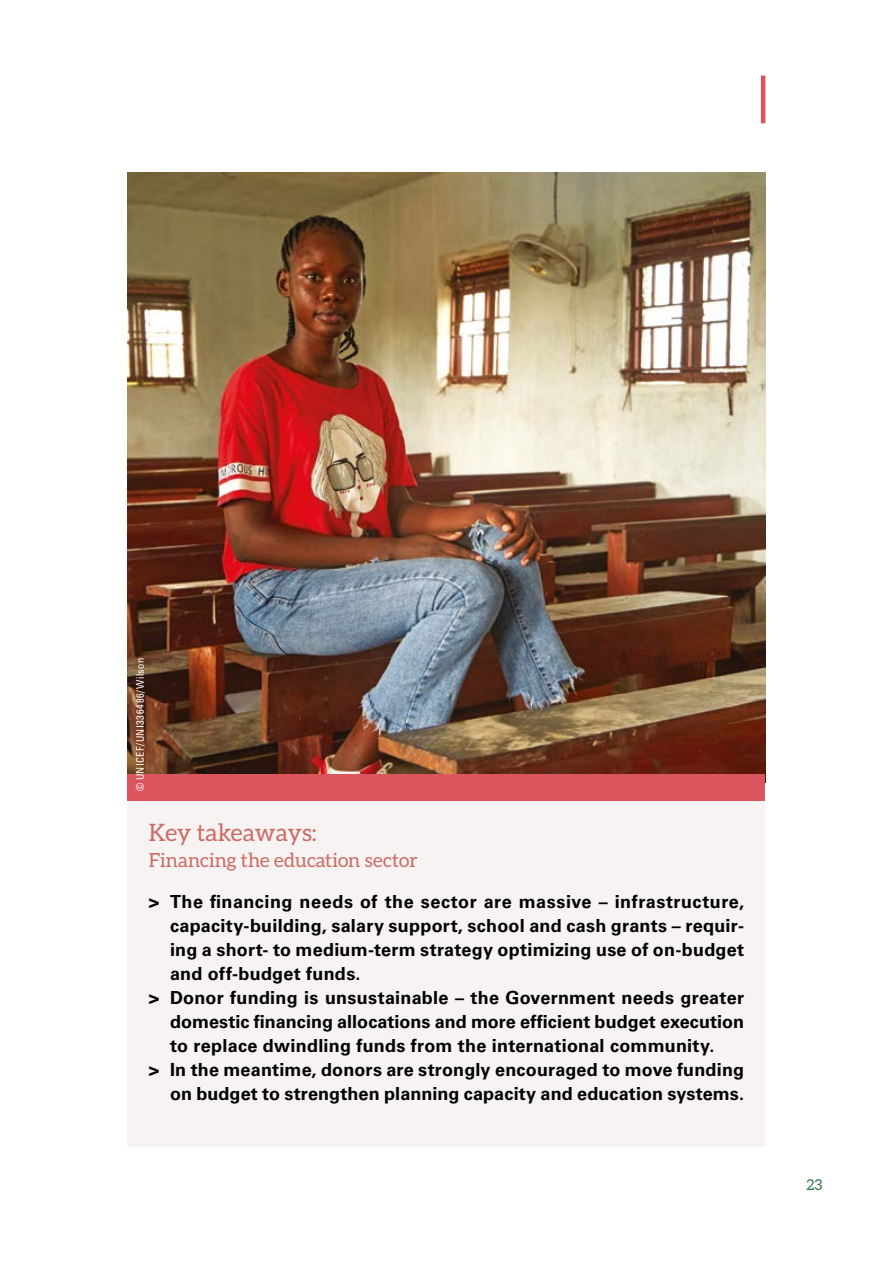
<style>
.page{position:relative;width:893px;height:1263px;background:#fff}
.page>*{position:absolute;margin:0;border:0;box-sizing:border-box;transform-origin:0 0}
.t1{font:24px "Aleo";color:#cb6a65}
.t2{font:19.5px "Aleo";color:#cb6a65}
.t3{font:700 18px "Univers LT Std";letter-spacing:.01em;color:#000}
.t4{font:700 18px "Univers LT Std";letter-spacing:.03em;color:#000}
.t5{font:15px "Aleo";color:#2f7a47}
.t6{font:condensed 10.5px "Univers LT Std";letter-spacing:.035em;color:#fff}
</style>
<div class="page">
<hr style="left:761px;top:76px;width:4px;height:47px;background:#da555d">
<div style="left:128px;top:801px;width:637px;height:345px;background:#f6f3f2"></div>
<img style="left:128px;top:172px;width:637px;height:603px">
<div style="left:128px;top:775px;width:637px;height:26px;background:#da555d"></div>
<p class="t6" style="left:133px;top:791px;width:135px;rotate:-90deg">© UNICEF/UNI336486/Wilson</p>
<h1 class="t1" style="left:149px;top:819px;width:169px">Key takeaways:</h1>
<p class="t2" style="left:149px;top:849px;width:271px">Financing the education sector</p>
<p class="t4" style="left:149px;top:891px;width:597px">&gt; The financing needs of the sector are massive – infrastructure,</p>
<p class="t3" style="left:170px;top:915px;width:576px">capacity-building, salary support, school and cash grants – requir-</p>
<p class="t3" style="left:170px;top:939px;width:575px">ing a short- to medium-term strategy optimizing use of on-budget</p>
<p class="t3" style="left:170px;top:963px;width:192px">and off-budget funds.</p>
<p class="t3" style="left:149px;top:987px;width:597px">&gt; Donor funding is unsustainable – the Government needs greater</p>
<p class="t3" style="left:170px;top:1011px;width:576px">domestic financing allocations and more efficient budget execution</p>
<p class="t3" style="left:170px;top:1035px;width:546px">to replace dwindling funds from the international community.</p>
<p class="t3" style="left:149px;top:1059px;width:597px">&gt; In the meantime, donors are strongly encouraged to move funding</p>
<p class="t3" style="left:170px;top:1083px;width:575px">on budget to strengthen planning capacity and education systems.</p>
<p class="t5" style="left:806px;top:1176px;width:17px">23</p>
</div>
